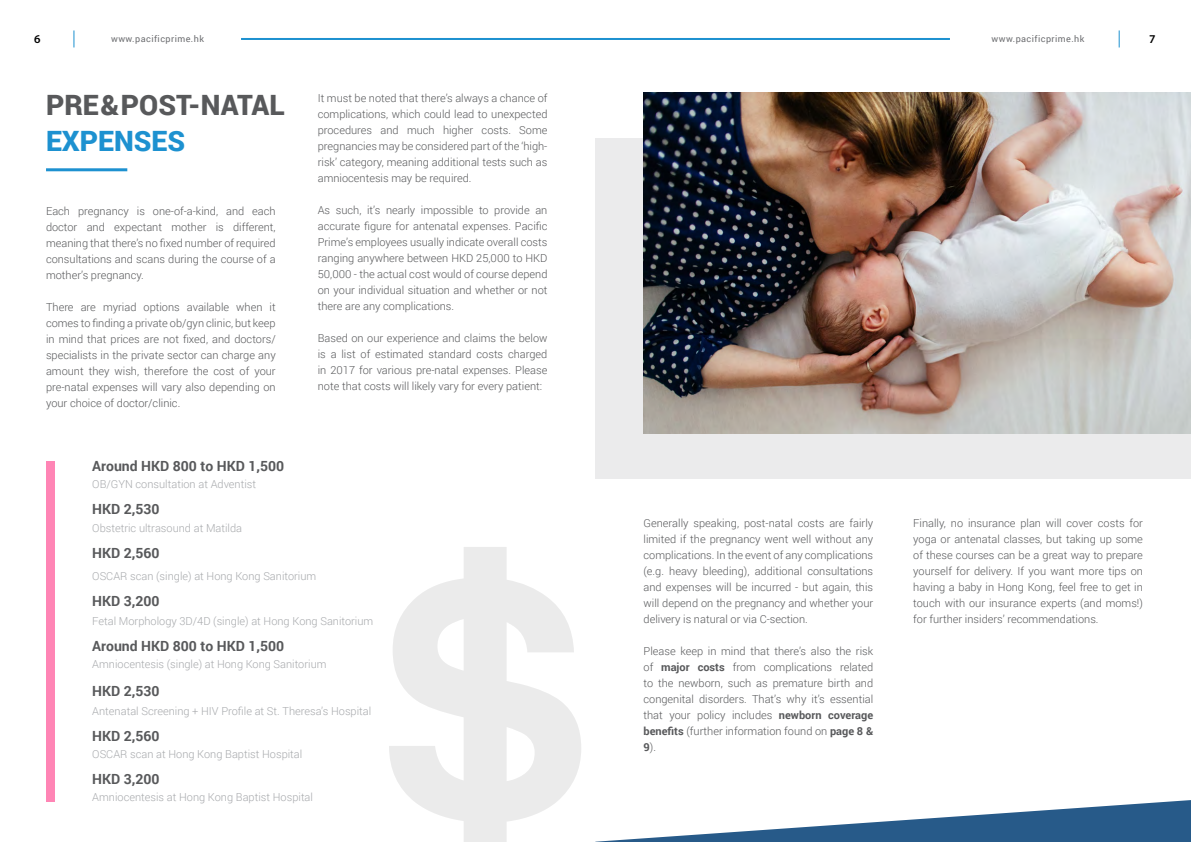
<style>
.page{position:relative;width:1191px;height:842px;background:#fff}
.page>*{position:absolute;margin:0;border:0;box-sizing:border-box;transform-origin:0 0}
.t1{font:900 28px "Roboto";color:#58595b}
.t2{font:900 28px "Roboto";color:#1d91d0}
.t3{font:700 14px "Roboto";color:#58595b}
.t4{font:600 12px "Myriad Pro";color:#000}
.t5{font:300 11px/16px "Roboto";color:#58595b;text-align:justify}
.t6{font:300 11px "Roboto";color:#a7a9ac}
.t7{font:9px "Roboto";letter-spacing:.05em;color:#6d6e71}
.s1{font-weight:700}
</style>
<div class="page">
<svg style="left:73px;top:30px;width:1px;height:17px"></svg>
<svg style="left:1118px;top:30px;width:1px;height:17px"></svg>
<hr style="left:241px;top:38px;width:709px;height:2px;background:#1d91d0">
<svg style="left:389px;top:547px;width:192px;height:295px;fill:#ebebeb"></svg>
<hr style="left:46px;top:168px;width:81px;height:3px;background:#1d91d0">
<div style="left:46px;top:461px;width:8px;height:340px;background:#ff85b5"></div>
<div style="left:595px;top:139px;width:596px;height:340px;background:#ebebec"></div>
<svg style="left:595px;top:800px;width:596px;height:42px"></svg>
<img style="left:643px;top:93px;width:548px;height:340px">
<p class="t4" style="left:34px;top:32px;width:8px">6</p>
<p class="t7" style="left:111px;top:33px;width:94px">www.pacificprime.hk</p>
<p class="t7" style="left:991px;top:33px;width:94px">www.pacificprime.hk</p>
<p class="t4" style="left:1149px;top:32px;width:8px">7</p>
<h1 class="t1" style="left:46px;top:85px;width:240px">PRE &amp; POST-NATAL</h1>
<h1 class="t2" style="left:46px;top:121px;width:141px">EXPENSES</h1>
<p class="t5" style="left:46px;top:202px;width:231px">Each pregnancy is one-of-a-kind, and each doctor and expectant mother is different, meaning that there’s no fixed number of required consultations and scans during the course of a mother’s pregnancy.</p>
<p class="t5" style="left:46px;top:299px;width:231px">There are myriad options available when it comes to finding a private ob/gyn clinic, but keep in mind that prices are not fixed, and doctors/ specialists in the private sector can charge any amount they wish, therefore the cost of your pre-natal expenses will vary also depending on your choice of doctor/clinic.</p>
<p class="t3" style="left:92px;top:456px;width:193px">Around HKD 800 to HKD 1,500</p>
<p class="t6" style="left:92px;top:477px;width:165px">OB/GYN consultation at Adventist</p>
<p class="t3" style="left:92px;top:499px;width:69px">HKD 2,530</p>
<p class="t6" style="left:92px;top:520px;width:151px">Obstetric ultrasound at Matilda</p>
<p class="t3" style="left:92px;top:543px;width:69px">HKD 2,560</p>
<p class="t5" style="left:318px;top:90px;width:231px">It must be noted that there’s always a chance of complications, which could lead to unexpected procedures and much higher costs. Some pregnancies may be considered part of the ‘high&shy;risk’ category, meaning additional tests such as amniocentesis may be required.</p>
<p class="t5" style="left:318px;top:202px;width:231px">As such, it’s nearly impossible to provide an accurate figure for antenatal expenses. Pacific Prime’s employees usually indicate overall costs ranging anywhere between HKD 25,000 to HKD 50,000 - the actual cost would of course depend on your individual situation and whether or not there are any complications.</p>
<p class="t5" style="left:318px;top:330px;width:231px">Based on our experience and claims the below is a list of estimated standard costs charged in 2017 for various pre-natal expenses. Please note that costs will likely vary for every patient:</p>
<p class="t6" style="left:92px;top:569px;width:225px">OSCAR scan (single) at Hong Kong Sanitorium</p>
<p class="t3" style="left:92px;top:591px;width:69px">HKD 3,200</p>
<p class="t6" style="left:92px;top:614px;width:282px">Fetal Morphology 3D/4D (single) at Hong Kong Sanitorium</p>
<p class="t3" style="left:92px;top:636px;width:193px">Around HKD 800 to HKD 1,500</p>
<p class="t6" style="left:92px;top:657px;width:236px">Amniocentesis (single) at Hong Kong Sanitorium</p>
<p class="t3" style="left:92px;top:681px;width:69px">HKD 2,530</p>
<p class="t6" style="left:92px;top:703px;width:280px">Antenatal Screening + HIV Profile at St. Theresa’s Hospital</p>
<p class="t3" style="left:92px;top:726px;width:69px">HKD 2,560</p>
<p class="t6" style="left:92px;top:746px;width:211px">OSCAR scan at Hong Kong Baptist Hospital</p>
<p class="t3" style="left:92px;top:769px;width:69px">HKD 3,200</p>
<p class="t6" style="left:92px;top:789px;width:222px">Amniocentesis at Hong Kong Baptist Hospital</p>
<p class="t5" style="left:643px;top:515px;width:231px">Generally speaking, post-natal costs are fairly limited if the pregnancy went well without any complications. In the event of any complications (e.g. heavy bleeding), additional consultations and expenses will be incurred - but again, this will depend on the pregnancy and whether your delivery is natural or via C-section.</p>
<p class="t5" style="left:643px;top:643px;width:231px">Please keep in mind that there’s also the risk of <span class="s1">major costs</span> from complications related to the newborn, such as premature birth and congenital disorders. That’s why it’s essential that your policy includes <span class="s1">newborn coverage benefits</span> (further information found on <span class="s1">page 8 &amp; 9</span>).</p>
<p class="t5" style="left:913px;top:515px;width:231px">Finally, no insurance plan will cover costs for yoga or antenatal classes, but taking up some of these courses can be a great way to prepare yourself for delivery. If you want more tips on having a baby in Hong Kong, feel free to get in touch with our insurance experts (and moms!) for further insiders’ recommendations.</p>
</div>
